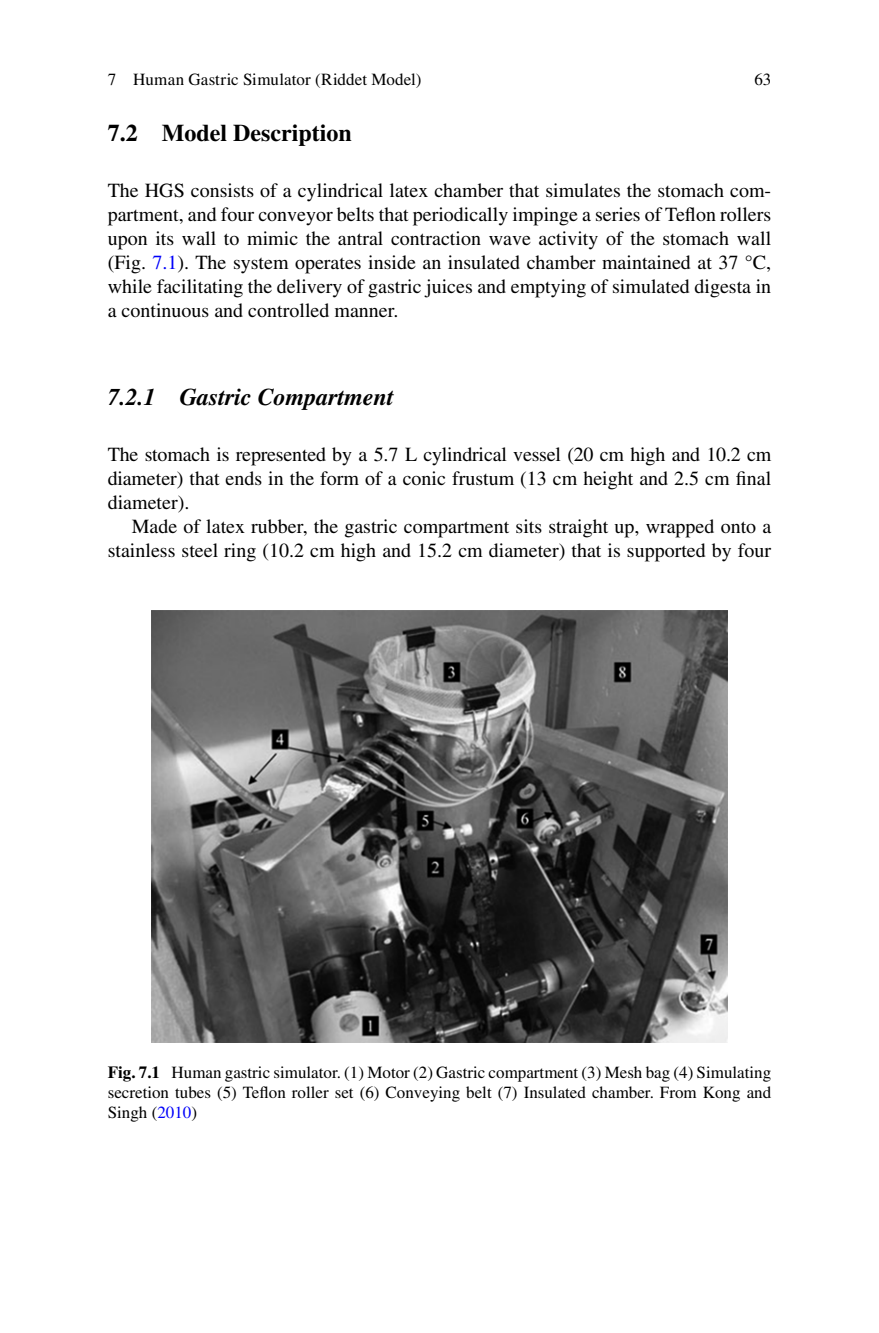
<style>
.page{position:relative;width:879px;height:1333px;background:#fff}
.page>*{position:absolute;margin:0;border:0;box-sizing:border-box;transform-origin:0 0}
.t1{font:italic 700 24px "Mjjftj Times";color:#000}
.t2{font:700 24px "Dvmncd Times";color:#000}
.t3{font:20px/24px "Nkwjmn Times";color:#000;text-align:justify}
.t4{font:17px/20px "Nkwjmn Times";color:#000;text-align:justify}
.s1{color:#0000fa}
.s2{font-family:"Dvmncd Times";font-weight:700}
</style>
<div class="page">
<img style="left:151px;top:610px;width:576px;height:432px">
<p class="t4" style="left:108px;top:71px;width:315px">7 Human Gastric Simulator (Riddet Model)</p>
<p class="t4" style="left:754px;top:71px;width:18px">63</p>
<p class="t2" style="left:108px;top:124px;width:245px">7.2 Model Description</p>
<p class="t3" style="left:108px;top:180px;width:665px">The HGS consists of a cylindrical latex chamber that simulates the stomach com&shy;partment, and four conveyor belts that periodically impinge a series of Teflon rollers upon its wall to mimic the antral contraction wave activity of the stomach wall (Fig. <span class="s1">7.1</span> ). The system operates inside an insulated chamber maintained at 37 °C, while facilitating the delivery of gastric juices and emptying of simulated digesta in a continuous and controlled manner.</p>
<p class="t1" style="left:108px;top:388px;width:288px">7.2.1 Gastric Compartment</p>
<p class="t3" style="left:108px;top:444px;width:665px">The stomach is represented by a 5.7 L cylindrical vessel (20 cm high and 10.2 cm diameter) that ends in the form of a conic frustum (13 cm height and 2.5 cm final diameter).</p>
<p class="t3" style="left:108px;top:516px;width:665px;text-align:right">Made of latex rubber, the gastric compartment sits straight up, wrapped onto a stainless steel ring (10.2 cm high and 15.2 cm diameter) that is supported by four</p>
<p class="t4" style="left:108px;top:1064px;width:665px"><span class="s2">Fig. 7.1</span> Human gastric simulator. (1) Motor (2) Gastric compartment (3) Mesh bag (4) Simulating secretion tubes (5) Teflon roller set (6) Conveying belt (7) Insulated chamber. From Kong and Singh ( <span class="s1">2010</span> )</p>
</div>
